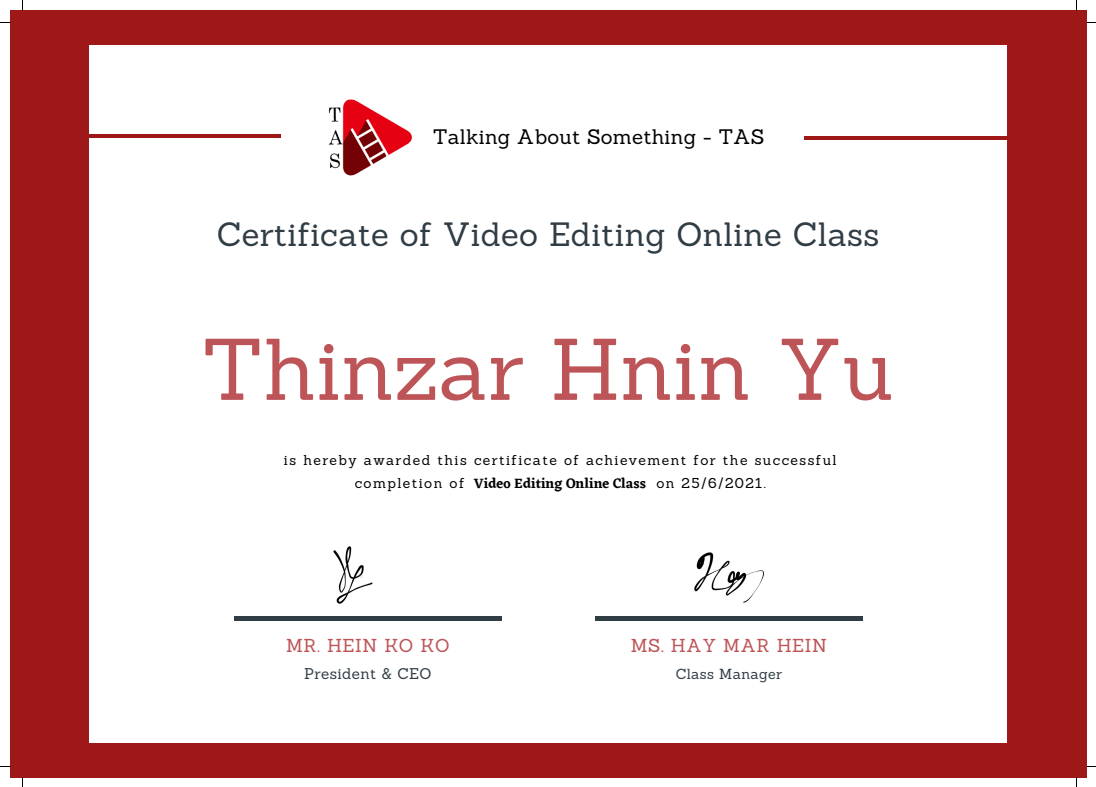
<style>
.page{position:relative;width:1096px;height:787px;background:#fff}
.page>*{position:absolute;margin:0;border:0;box-sizing:border-box;transform-origin:0 0}
.t1{font:85.12px "Sanchez";color:#bd5457}
.t2{font:32.88px "Sanchez";letter-spacing:.01em;color:#303d45}
.t3{font:20.5px "Sanchez";letter-spacing:.01em;color:#000}
.t4{font:18.25px "Sanchez";letter-spacing:.035em;color:#bd5457}
.t5{font:15.12px "Sanchez";letter-spacing:.025em;color:#303d45}
.t6{font:14.25px "Sanchez";letter-spacing:.025em;color:#303d45}
.t7{font:600 14.12px "Eczar";color:#000}
.t8{font:14px "Sanchez";letter-spacing:.1em;color:#000}
</style>
<div class="page">
<div style="left:10px;top:10px;width:1076px;height:768px;background:#9f1818"></div>
<div style="left:89px;top:46px;width:917px;height:696px;background:#fff"></div>
<hr style="left:264px;top:134px;width:16px;height:4px;background:#9f1818">
<hr style="left:38px;top:134px;width:226px;height:4px;background:#9f1818">
<div style="left:234px;top:616px;width:267px;height:5px;background:#303d45"></div>
<div style="left:595px;top:616px;width:267px;height:5px;background:#303d45"></div>
<img style="left:328px;top:99px;width:85px;height:77px">
<hr style="left:820px;top:136px;width:227px;height:4px;background:#9f1818">
<hr style="left:804px;top:136px;width:16px;height:4px;background:#9f1818">
<img style="left:333px;top:546px;width:40px;height:58px">
<img style="left:694px;top:552px;width:70px;height:51px">
<p class="t3" style="left:432px;top:123px;width:333px">Talking About Something - TAS</p>
<p class="t2" style="left:217px;top:213px;width:664px">Certificate of Video Editing Online Class</p>
<p class="t1" style="left:201px;top:314px;width:694px">Thinzar Hnin Yu</p>
<p class="t8" style="left:284px;top:451px;width:554px">is hereby awarded this certificate of achievement for the successful</p>
<p class="t8" style="left:354px;top:474px;width:111px">completion of</p>
<p class="t8" style="left:656px;top:474px;width:111px">on 25/6/2021.</p>
<p class="t7" style="left:474px;top:475px;width:174px">Video Editing Online Class</p>
<p class="t4" style="left:286px;top:634px;width:165px">MR. HEIN KO KO</p>
<p class="t5" style="left:304px;top:664px;width:129px">President &amp; CEO</p>
<p class="t4" style="left:630px;top:634px;width:198px">MS. HAY MAR HEIN</p>
<p class="t6" style="left:675px;top:665px;width:108px">Class Manager</p>
</div>
